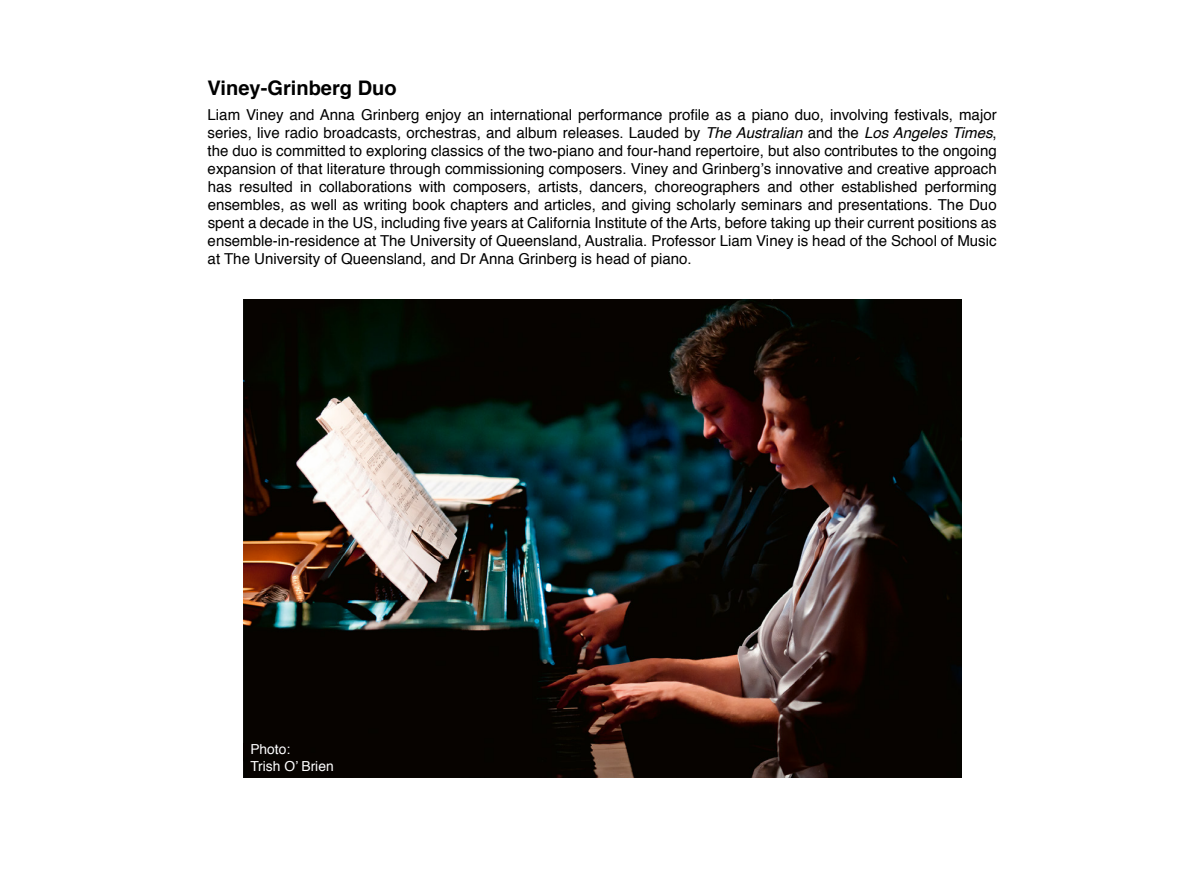
<style>
.page{position:relative;width:1188px;height:894px;background:#fff}
.page>*{position:absolute;margin:0;border:0;box-sizing:border-box;transform-origin:0 0}
.t1{font:700 20.1px "Helvetica";color:#000}
.t2{font:15px/18px "Helvetica";color:#000;text-align:justify}
.t3{font:13.8px/16.5px "Helvetica";color:#fff}
.s1{font-style:italic}
</style>
<div class="page">
<img style="left:243px;top:300px;width:718px;height:477px">
<h1 class="t1" style="left:208px;top:71px;width:191px">Viney-Grinberg Duo</h1>
<p class="t2" style="left:208px;top:106px;width:791px">Liam Viney and Anna Grinberg enjoy an international performance profile as a piano duo, involving festivals, major series, live radio broadcasts, orchestras, and album releases. Lauded by <span class="s1">The Australian</span> and the <span class="s1">Los Angeles Times</span>, the duo is committed to exploring classics of the two-piano and four-hand repertoire, but also contributes to the ongoing expansion of that literature through commissioning composers. Viney and Grinberg’s innovative and creative approach has resulted in collaborations with composers, artists, dancers, choreographers and other established performing ensembles, as well as writing book chapters and articles, and giving scholarly seminars and presentations. The Duo spent a decade in the US, including five years at California Institute of the Arts, before taking up their current positions as ensemble-in-residence at The University of Queensland, Australia. Professor Liam Viney is head of the School of Music at The University of Queensland, and Dr Anna Grinberg is head of piano.</p>
<p class="t3" style="left:250px;top:741px;width:85px">Photo:<br>Trish O’ Brien</p>
</div>
